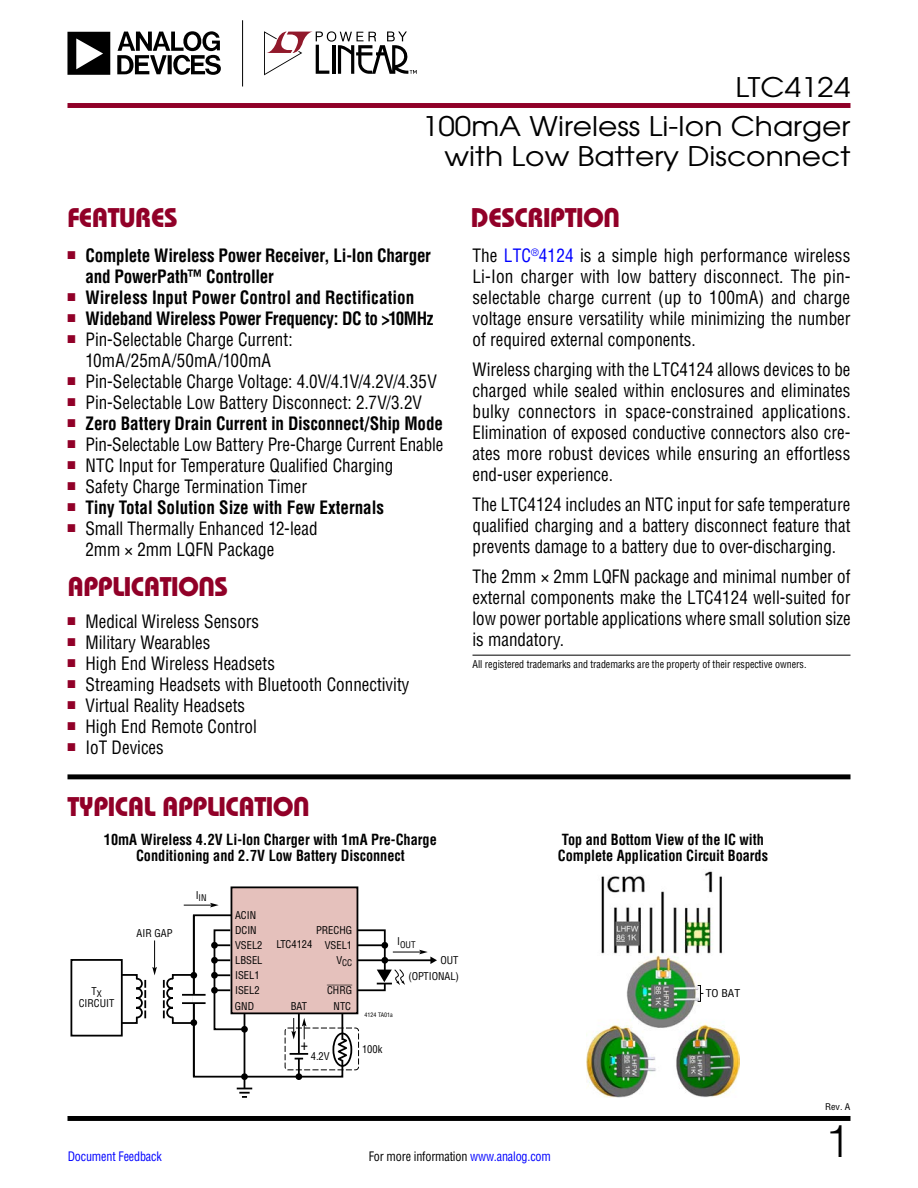
<style>
.page{position:relative;width:918px;height:1188px;background:#fff}
.page>*{position:absolute;margin:0;border:0;box-sizing:border-box;transform-origin:0 0}
.t1{font:300 45px "Helvetica";color:#000}
.t2{font:27px/30px "Avant Garde";color:#000;text-align:right;scale:1.1 1}
.t3{font:27px "Linear Bauhaus";letter-spacing:-.02em;color:#910028}
.t4{font:18px/21px "Linear Helv Cond";color:#000;text-align:justify;scale:.95 1}
.t5{font:700 18px/21px "Linear Helv Cond";letter-spacing:-.005em;color:#000;scale:.95 1}
.t6{font:18px/21px "Linear Helv Cond";color:#000;text-align:justify;scale:.96 1}
.t7{font:700 15px/16.5px "Linear Helv Cond";color:#000;text-align:center;scale:.95 1}
.t8{font:12.75px "Linear Helv Cond";letter-spacing:-.015em;color:#000;scale:.95 1}
.t9{font:12.75px "Linear Helv Cond";letter-spacing:-.015em;color:#00f;scale:.95 1}
.t10{font:10.5px/15.1px "Linear Helv Cond";color:#000;text-align:center}
.t11{font:10.5px "Linear Helv Cond";color:#000;scale:.95 1}
.t12{font:10.5px "Linear Helv Cond";color:#000;scale:1.1 1}
.t13{font:10.5px "Linear Helv Cond Ovr";color:#000}
.t14{font:9px "Linear Helv Cond";color:#000}
.t15{font:9px "Linear Helv Cond";color:#000;scale:1.1 1}
.t16{font:6px "Linear Helv Cond";color:#000}
.s1{color:#00f}
</style>
<div class="page">
<div style="left:68px;top:1116px;width:782px;height:5px;background:#000"></div>
<div style="left:68px;top:103px;width:782px;height:5px;background:#900028"></div>
<hr style="left:242px;top:20px;width:1px;height:66px;background:#000">
<svg style="left:264px;top:31px;width:153px;height:44px"></svg>
<svg style="left:68px;top:31px;width:153px;height:44px"></svg>
<div style="left:68px;top:774px;width:782px;height:5px;background:#000"></div>
<hr style="left:472px;top:655px;width:378px;height:1px;background:#000">
<div style="left:121px;top:974px;width:17px;height:50px;border:2px solid #000"></div>
<div style="left:172px;top:974px;width:23px;height:50px;border:2px solid #000"></div>
<hr style="left:328px;top:944px;width:57px;height:2px;background:#000">
<hr style="left:328px;top:959px;width:104px;height:2px;background:#000">
<div style="left:327px;top:929px;width:59px;height:62px;border:2px solid #000"></div>
<hr style="left:244px;top:1007px;width:1px;height:82px;background:#000">
<svg style="left:237px;top:1088px;width:15px;height:10px"></svg>
<hr style="left:182px;top:994px;width:24px;height:2px;background:#000">
<hr style="left:182px;top:1002px;width:24px;height:2px;background:#000">
<div style="left:381px;top:942px;width:7px;height:7px;background:#000;border-radius:50%"></div>
<div style="left:296px;top:1073px;width:6px;height:7px;background:#000;border-radius:50%"></div>
<div style="left:241px;top:1073px;width:7px;height:7px;background:#000;border-radius:50%"></div>
<svg style="left:163px;top:978px;width:11px;height:40px"></svg>
<svg style="left:135px;top:978px;width:11px;height:40px"></svg>
<div style="left:71px;top:959px;width:52px;height:78px;border:2px solid #000"></div>
<div style="left:231px;top:887px;width:126px;height:126px;background:#e5c1bc"></div>
<div style="left:231px;top:886px;width:127px;height:128px;border:2px solid #000"></div>
<div style="left:332px;top:1033px;width:20px;height:34px;border:2px solid #000;border-radius:50%"></div>
<div style="left:285px;top:1028px;width:74px;height:42px;border:1px dashed #000;border-radius:3px"></div>
<svg style="left:152px;top:940px;width:5px;height:35px"></svg>
<svg style="left:184px;top:903px;width:35px;height:4px"></svg>
<svg style="left:377px;top:950px;width:60px;height:35px"></svg>
<img style="left:587px;top:871px;width:153px;height:226px">
<svg style="left:697px;top:985px;width:22px;height:18px"></svg>
<div style="left:697px;top:985px;width:4px;height:17px;border:1px solid #000"></div>
<svg style="left:192px;top:913px;width:159px;height:165px"></svg>
<h2 class="t2" style="left:736px;top:72px;width:106px">LTC4124</h2>
<h2 class="t2" style="left:422px;top:111px;width:391px">100mA Wireless Li-Ion Charger with Low Battery Disconnect</h2>
<h2 class="t3" style="left:68px;top:201px;width:112px">FEATURES</h2>
<h2 class="t3" style="left:471px;top:201px;width:151px">DESCRIPTION</h2>
<p class="t5" style="left:86px;top:244px;width:365px;text-indent:-18px"><sup>■</sup> Complete Wireless Power Receiver, Li-Ion Charger and PowerPath™ Controller</p>
<p class="t5" style="left:67px;top:286px;width:367px"><sup>■</sup> Wireless Input Power Control and Rectification</p>
<p class="t5" style="left:67px;top:307px;width:387px"><sup>■</sup> Wideband Wireless Power Frequency: DC to &gt;10MHz</p>
<p class="t4" style="left:67px;top:328px;width:239px;text-align:center"><sup>■</sup> Pin-Selectable Charge Current:<br>10mA/25mA/50mA/100mA</p>
<p class="t4" style="left:67px;top:370px;width:390px"><sup>■</sup> Pin-Selectable Charge Voltage: 4.0V/4.1V/4.2V/4.35V</p>
<p class="t4" style="left:67px;top:391px;width:375px"><sup>■</sup> Pin-Selectable Low Battery Disconnect: 2.7V/3.2V</p>
<p class="t5" style="left:67px;top:412px;width:397px"><sup>■</sup> Zero Battery Drain Current in Disconnect/Ship Mode</p>
<p class="t4" style="left:67px;top:433px;width:397px"><sup>■</sup> Pin-Selectable Low Battery Pre-Charge Current Enable</p>
<p class="t4" style="left:67px;top:454px;width:344px"><sup>■</sup> NTC Input for Temperature Qualified Charging</p>
<p class="t4" style="left:67px;top:475px;width:254px"><sup>■</sup> Safety Charge Termination Timer</p>
<p class="t5" style="left:67px;top:496px;width:335px"><sup>■</sup> Tiny Total Solution Size with Few Externals</p>
<p class="t4" style="left:86px;top:517px;width:246px;text-indent:-18px"><sup>■</sup> Small Thermally Enhanced 12-lead<br>2mm × 2mm LQFN Package</p>
<h2 class="t3" style="left:68px;top:570px;width:162px">APPLICATIONS</h2>
<p class="t4" style="left:67px;top:611px;width:203px"><sup>■</sup> Medical Wireless Sensors</p>
<p class="t4" style="left:67px;top:632px;width:152px"><sup>■</sup> Military Wearables</p>
<p class="t4" style="left:67px;top:653px;width:220px"><sup>■</sup> High End Wireless Headsets</p>
<p class="t4" style="left:67px;top:674px;width:361px"><sup>■</sup> Streaming Headsets with Bluetooth Connectivity</p>
<p class="t4" style="left:67px;top:695px;width:188px"><sup>■</sup> Virtual Reality Headsets</p>
<p class="t4" style="left:67px;top:716px;width:201px"><sup>■</sup> High End Remote Control</p>
<p class="t4" style="left:67px;top:737px;width:103px"><sup>■</sup> IoT Devices</p>
<p class="t6" style="left:472px;top:244px;width:395px">The <span class="s1">LTC</span><sup>®</sup><span class="s1">4124</span> is a simple high performance wireless Li-Ion charger with low battery disconnect. The pin&shy;selectable charge current (up to 100mA) and charge voltage ensure versatility while minimizing the number of required external components.</p>
<p class="t4" style="left:472px;top:358px;width:400px">Wireless charging with the LTC4124 allows devices to be charged while sealed within enclosures and eliminates bulky connectors in space-constrained applications.<br>Elimination of exposed conductive connectors also cre&shy;ates more robust devices while ensuring an effortless end-user experience.</p>
<p class="t4" style="left:472px;top:493px;width:399px">The LTC4124 includes an NTC input for safe temperature qualified charging and a battery disconnect feature that prevents damage to a battery due to over-discharging.</p>
<p class="t4" style="left:472px;top:565px;width:400px">The 2mm × 2mm LQFN package and minimal number of external components make the LTC4124 well-suited for low power portable applications where small solution size is mandatory.</p>
<p class="t11" style="left:472px;top:658px;width:353px">All registered trademarks and trademarks are the property of their respective owners.</p>
<h2 class="t3" style="left:68px;top:790px;width:244px">TYPICAL APPLICATION</h2>
<p class="t7" style="left:104px;top:831px;width:352px">10mA Wireless 4.2V Li-Ion Charger with 1mA Pre-Charge<br>Conditioning and 2.7V Low Battery Disconnect</p>
<p class="t10" style="left:79px;top:985px;width:37px;line-height:12px">T<sub>X<br></sub>CIRCUIT</p>
<p class="t10" style="left:137px;top:926px;width:37px">AIR GAP</p>
<p class="t14" style="left:196px;top:892px;width:12px"><sup>I</sup>IN</p>
<p class="t10" style="left:235px;top:907px;width:29px;text-align:left">ACIN<br>DCIN<br>VSEL2<br>LBSEL<br>ISEL1<br>ISEL2<br>GND</p>
<p class="t10" style="left:316px;top:922px;width:38px;text-align:right">PRECHG<br>VSEL1</p>
<p class="t14" style="left:336px;top:957px;width:17px"><sup>V</sup>CC</p>
<p class="t13" style="left:327px;top:983px;width:27px">CHRG</p>
<p class="t10" style="left:276px;top:937px;width:37px">LTC4124</p>
<p class="t10" style="left:291px;top:998px;width:18px">BAT</p>
<p class="t10" style="left:334px;top:998px;width:19px">NTC</p>
<p class="t14" style="left:397px;top:939px;width:20px"><sup>I</sup>OUT</p>
<p class="t10" style="left:440px;top:952px;width:20px">OUT</p>
<p class="t16" style="left:365px;top:1011px;width:30px">4124 TA01a</p>
<p class="t10" style="left:408px;top:969px;width:52px">(OPTIONAL)</p>
<p class="t10" style="left:311px;top:1049px;width:20px">4.2V</p>
<p class="t10" style="left:362px;top:1041px;width:22px">100k</p>
<p class="t7" style="left:558px;top:831px;width:223px;text-align:left">Top and Bottom View of the IC with<br>Complete Application Circuit Boards</p>
<p class="t12" style="left:706px;top:987px;width:33px">TO BAT</p>
<p class="t15" style="left:825px;top:1102px;width:24px">Rev. A</p>
<p class="t9" style="left:68px;top:1148px;width:101px">Document Feedback</p>
<p class="t8" style="left:369px;top:1148px;width:193px">For more information <span class="s1">www.analog.com</span></p>
<h1 class="t1" style="left:825px;top:1113px;width:27px">1</h1>
</div>
